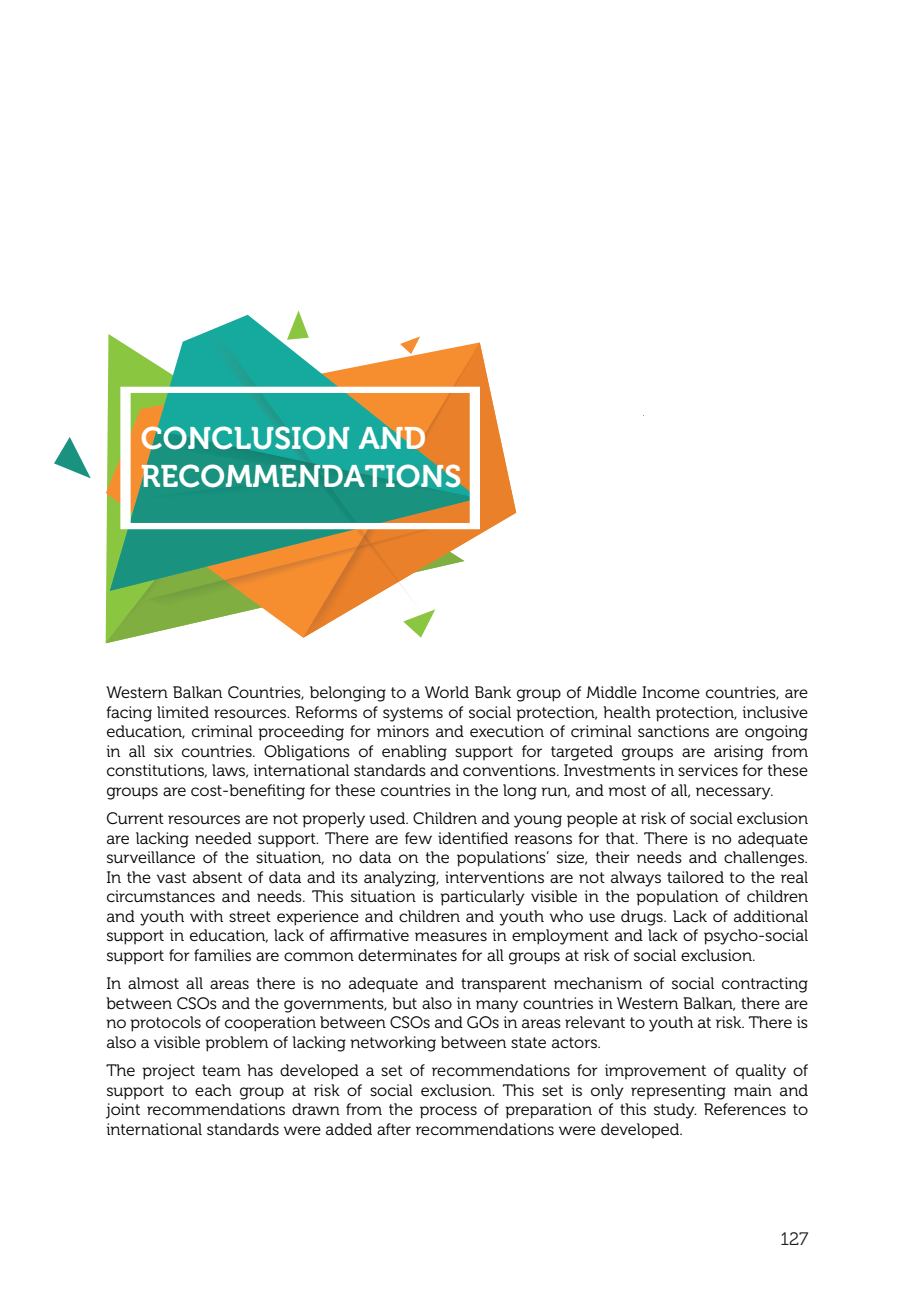
<style>
.page{position:relative;width:906px;height:1289px;background:#fff}
.page>*{position:absolute;margin:0;border:0;box-sizing:border-box;transform-origin:0 0}
.t1{font:31.2px/37.3px "Museo 700";color:#fff}
.t2{font:18px "Museo 300";color:#231f20}
.t3{font:16.5px/19.5px "Museo 300";color:#000;text-align:justify}
</style>
<div class="page">
<img style="left:106px;top:637px;width:27px;height:5px">
<svg style="left:106px;top:342px;width:197px;height:295px"></svg>
<svg style="left:480px;top:343px;width:36px;height:188px"></svg>
<img style="left:303px;top:342px;width:177px;height:295px">
<svg style="left:110px;top:315px;width:368px;height:115px"></svg>
<svg style="left:110px;top:430px;width:368px;height:161px;background:#7ca675"></svg>
<svg style="left:400px;top:336px;width:20px;height:18px"></svg>
<svg style="left:287px;top:310px;width:22px;height:20px"></svg>
<svg style="left:54px;top:437px;width:37px;height:41px"></svg>
<img style="left:203px;top:330px;width:110px;height:57px">
<img style="left:398px;top:581px;width:25px;height:33px">
<img style="left:370px;top:547px;width:29px;height:35px">
<svg style="left:403px;top:609px;width:32px;height:28px"></svg>
<img style="left:374px;top:514px;width:112px;height:33px">
<img style="left:147px;top:580px;width:88px;height:26px">
<img style="left:224px;top:546px;width:134px;height:41px">
<svg style="left:354px;top:529px;width:20px;height:24px"></svg>
<svg style="left:120px;top:387px;width:360px;height:142px;background:#5ca283"></svg>
<h1 class="t1" style="left:141px;top:420px;width:322px">CONCLUSION AND<br>RECOMMENDATIONS</h1>
<p class="t3" style="left:106px;top:683px;width:703px">Western Balkan Countries, belonging to a World Bank group of Middle Income countries, are facing limited resources. Reforms of systems of social protection, health protection, inclusive education, criminal proceeding for minors and execution of criminal sanctions are ongoing in all six countries. Obligations of enabling support for targeted groups are arising from constitutions, laws, international standards and conventions. Investments in services for these groups are cost-benefiting for these countries in the long run, and most of all, necessary.</p>
<p class="t3" style="left:106px;top:809px;width:703px">Current resources are not properly used. Children and young people at risk of social exclusion are lacking needed support. There are few identified reasons for that. There is no adequate surveillance of the situation, no data on the populations’ size, their needs and challenges.<br>In the vast absent of data and its analyzing, interventions are not always tailored to the real circumstances and needs. This situation is particularly visible in the population of children and youth with street experience and children and youth who use drugs. Lack of additional support in education, lack of affirmative measures in employment and lack of psycho-social support for families are common determinates for all groups at risk of social exclusion.</p>
<p class="t3" style="left:106px;top:974px;width:703px">In almost all areas there is no adequate and transparent mechanism of social contracting between CSOs and the governments, but also in many countries in Western Balkan, there are no protocols of cooperation between CSOs and GOs in areas relevant to youth at risk. There is also a visible problem of lacking networking between state actors.</p>
<p class="t3" style="left:106px;top:1061px;width:703px">The project team has developed a set of recommendations for improvement of quality of support to each group at risk of social exclusion. This set is only representing main and joint recommendations drawn from the process of preparation of this study. References to international standards were added after recommendations were developed.</p>
<p class="t2" style="left:780px;top:1229px;width:29px">127</p>
</div>
